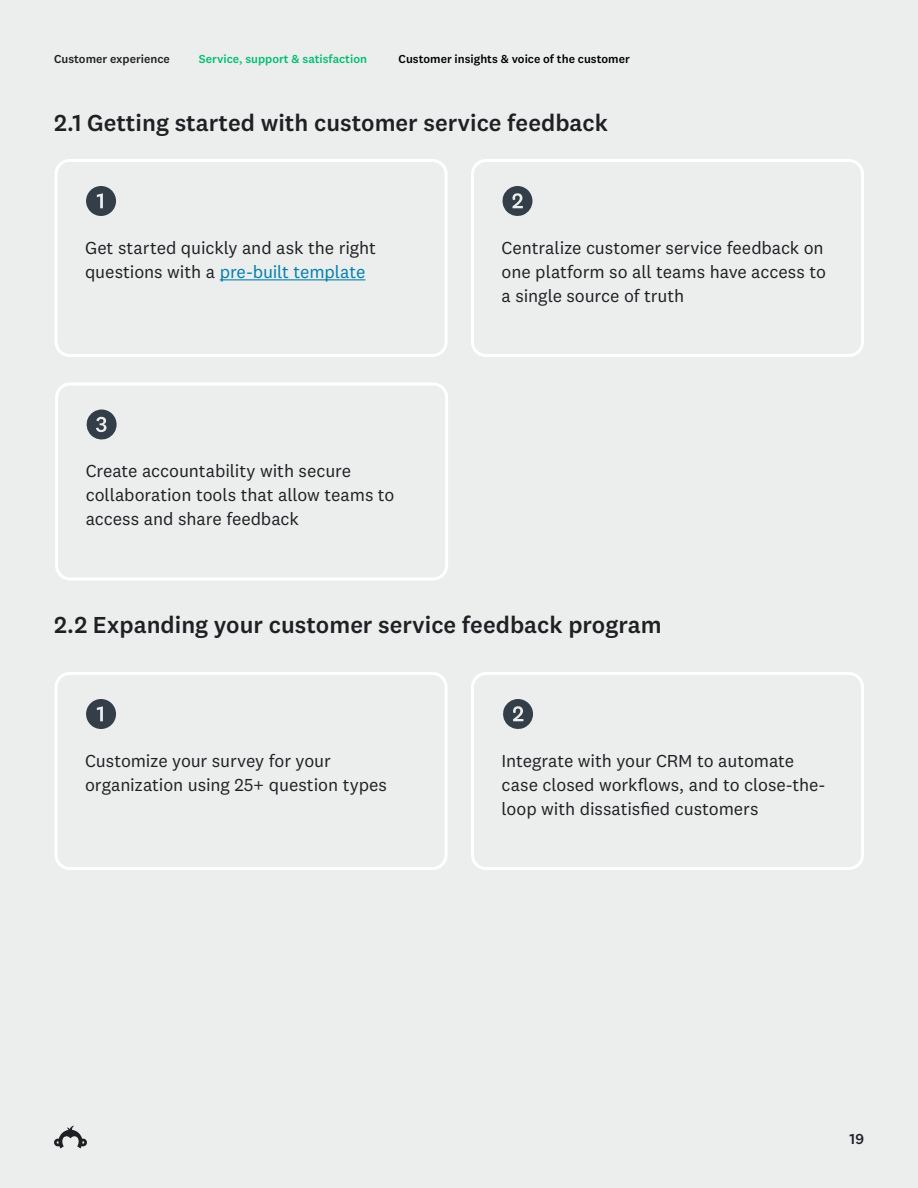
<style>
.page{position:relative;width:918px;height:1188px;background:#eceded}
.page>*{position:absolute;margin:0;border:0;box-sizing:border-box;transform-origin:0 0}
.t1{font:500 24px "National 2";color:#1e2124}
.t2{font:18px/24px "National 2";letter-spacing:-.005em;color:#1e2124}
.t3{font:500 15px "National 2";color:#1e2124}
.t4{font:500 12px "National 2";color:#000}
.t5{font:500 12px "National 2";color:#00bf6f}
.t6{font:500 12px "National 2";color:#1e2124}
.s1{color:#007fac}
</style>
<div class="page">
<svg style="left:54px;top:1126px;width:33px;height:22px"></svg>
<div style="left:55px;top:159px;width:393px;height:198px;border:3px solid #fff;border-radius:14px"></div>
<hr style="left:220px;top:279px;width:145px;height:1px;background:#007fac">
<svg style="left:86px;top:186px;width:30px;height:30px"></svg>
<div style="left:55px;top:672px;width:393px;height:198px;border:3px solid #fff;border-radius:14px"></div>
<svg style="left:86px;top:699px;width:30px;height:30px"></svg>
<div style="left:471px;top:672px;width:393px;height:198px;border:3px solid #fff;border-radius:14px"></div>
<svg style="left:503px;top:699px;width:30px;height:30px"></svg>
<div style="left:55px;top:382px;width:393px;height:198px;border:3px solid #fff;border-radius:14px"></div>
<svg style="left:87px;top:410px;width:30px;height:29px"></svg>
<div style="left:471px;top:159px;width:393px;height:198px;border:3px solid #fff;border-radius:14px"></div>
<svg style="left:502px;top:186px;width:30px;height:30px"></svg>
<p class="t6" style="left:54px;top:52px;width:117px">Customer experience</p>
<p class="t5" style="left:199px;top:52px;width:170px">Service, support &amp; satisfaction</p>
<p class="t4" style="left:399px;top:52px;width:233px">Customer insights &amp; voice of the customer</p>
<h1 class="t1" style="left:54px;top:108px;width:555px">2.1 Getting started with customer service feedback</h1>
<p class="t2" style="left:85px;top:235px;width:293px">Get started quickly and ask the right questions with a <span class="s1">pre-built template</span></p>
<p class="t2" style="left:86px;top:459px;width:310px">Create accountability with secure collaboration tools that allow teams to access and share feedback</p>
<p class="t2" style="left:502px;top:235px;width:326px">Centralize customer service feedback on one platform so all teams have access to a single source of truth</p>
<h1 class="t1" style="left:54px;top:610px;width:609px">2.2 Expanding your customer service feedback program</h1>
<p class="t2" style="left:85px;top:748px;width:303px">Customize your survey for your organization using 25+ question types</p>
<p class="t2" style="left:502px;top:748px;width:325px">Integrate with your CRM to automate case closed workflows, and to close-the&shy;loop with dissatisfied customers</p>
<p class="t3" style="left:850px;top:1130px;width:16px">19</p>
</div>
